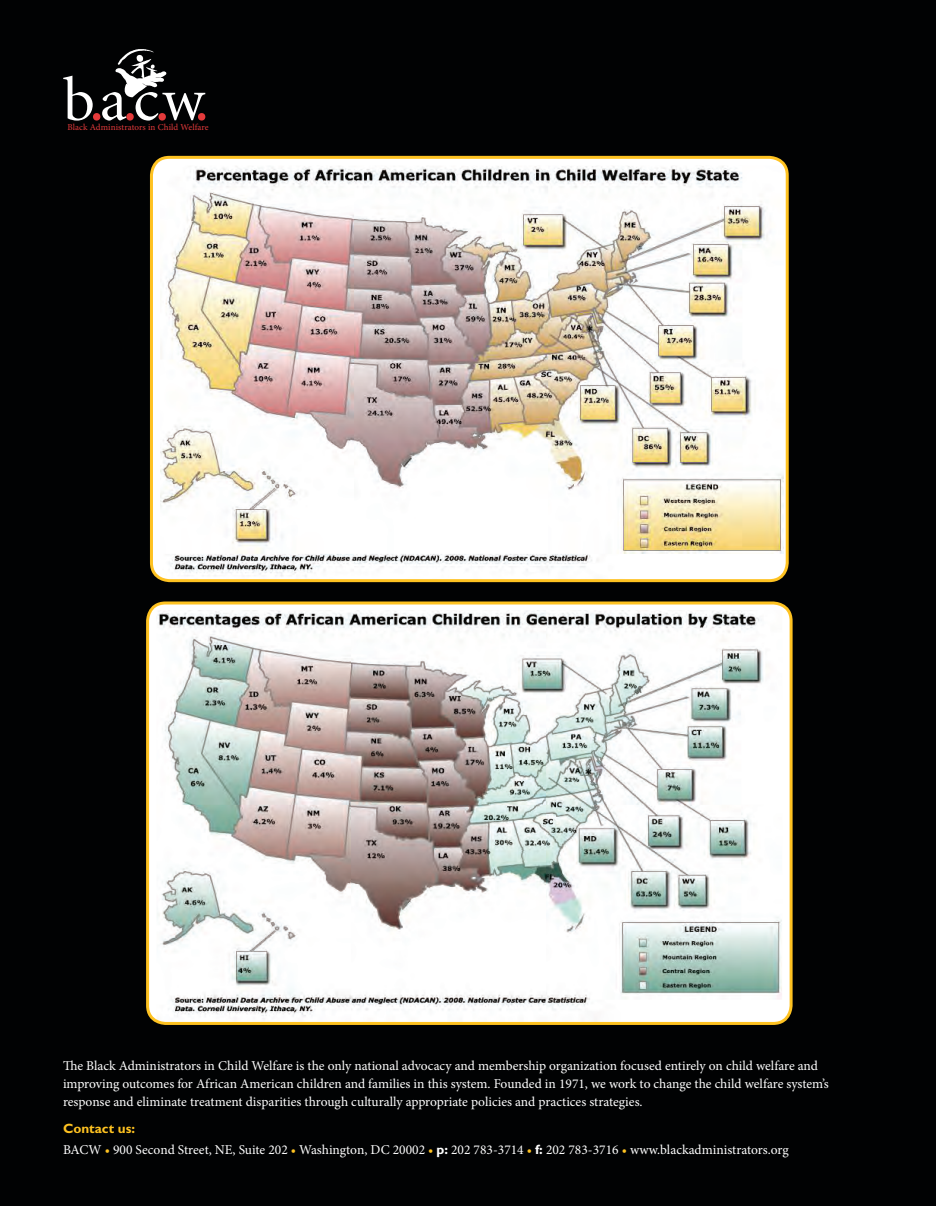
<style>
.page{position:relative;width:936px;height:1206px;background:#010203}
.page>*{position:absolute;margin:0;border:0;box-sizing:border-box;transform-origin:0 0}
.t1{font:62.25px "Minion";color:#fff}
.t2{font:13.5px/18px "Minion Pro";color:#fff}
.t3{font:700 13.5px "Gill Sans";color:#fec221}
.t4{font:9px "Minion Pro";letter-spacing:.01em;color:#e43a3b}
.s1{color:#e43a3b}
.s2{color:#fec221}
.s3{font-family:"Gill Sans";font-weight:700}
</style>
<div class="page">
<div style="left:151px;top:157px;width:636px;height:424px;background:#fff;border-radius:18px"></div>
<img style="left:160px;top:166px;width:624px;height:415px">
<div style="left:150px;top:156px;width:639px;height:426px;border:3px solid #fec221;border-radius:18px"></div>
<div style="left:148px;top:603px;width:643px;height:420px;background:#fff;border-radius:18px"></div>
<img style="left:157px;top:610px;width:625px;height:411px">
<div style="left:146px;top:602px;width:647px;height:423px;border:3px solid #fec221;border-radius:18px"></div>
<img style="left:118px;top:49px;width:36px;height:16px">
<h1 class="t1" style="left:63px;top:69px;width:148px">b<span class="s1">.</span>a<span class="s1">.</span>c<span class="s1">.</span>w<span class="s1">.</span></h1>
<p class="t4" style="left:67px;top:122px;width:143px">Black Administrators in Child Welfare</p>
<p class="t2" style="left:63px;top:1056px;width:767px">The Black Administrators in Child Welfare is the only national advocacy and membership organization focused entirely on child welfare and improving outcomes for African American children and families in this system. Founded in 1971, we work to change the child welfare system’s response and eliminate treatment disparities through culturally appropriate policies and practices strategies.</p>
<p class="t3" style="left:63px;top:1120px;width:74px">Contact us:</p>
<p class="t2" style="left:63px;top:1141px;width:727px">BACW <span class="s2">•</span> 900 Second Street, NE, Suite 202 <span class="s2">•</span> Washington, DC 20002 <span class="s2">•</span> <span class="s3">p:</span> 202 783-3714 <span class="s2">•</span> <span class="s3">f:</span> 202 783-3716 <span class="s2">•</span> www.blackadministrators.org</p>
</div>
